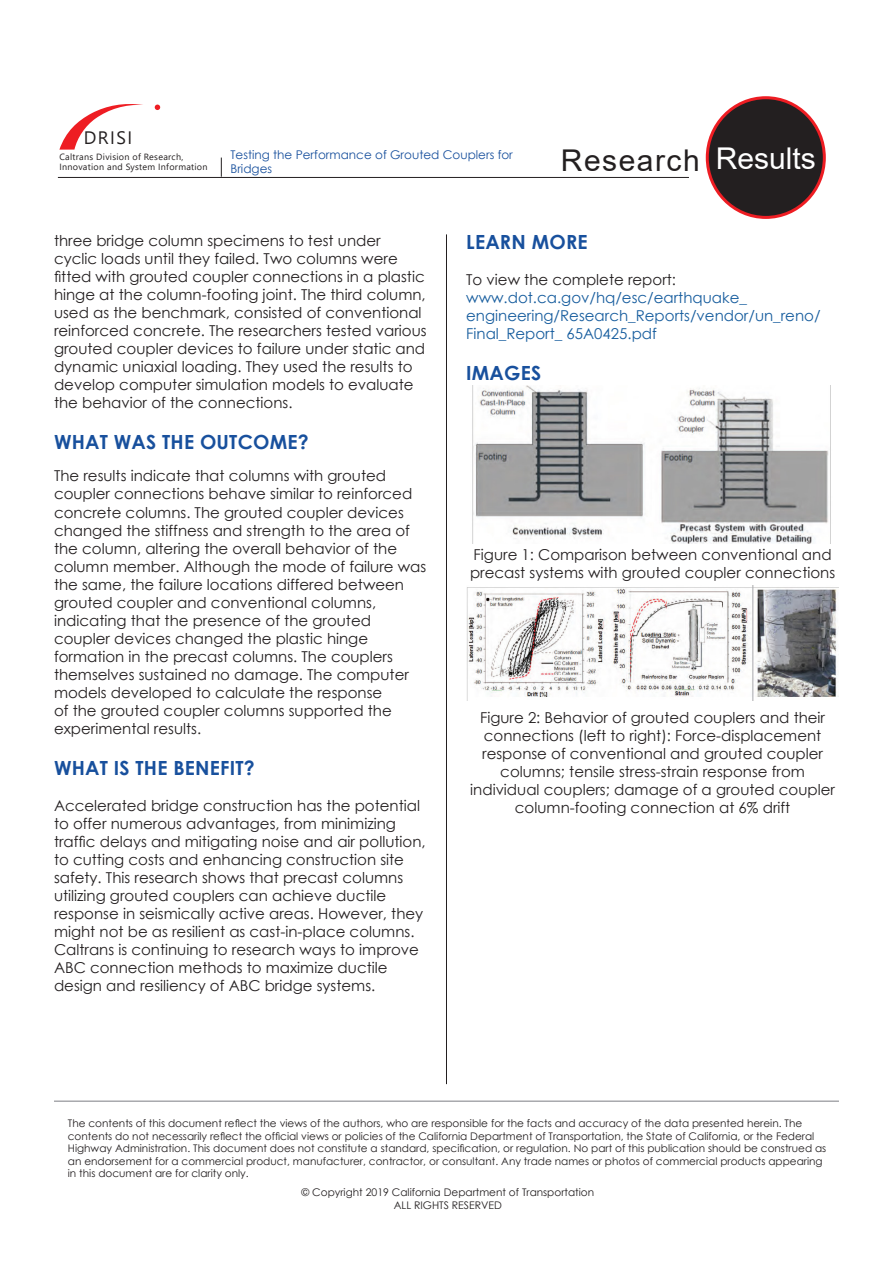
<style>
.page{position:relative;width:893px;height:1263px;background:#fff}
.page>*{position:absolute;margin:0;border:0;box-sizing:border-box;transform-origin:0 0}
.t1{font:30px "Arial";letter-spacing:.05em;color:#231f20}
.Heading_level_1_for{font:700 19.5px "Century Gothic";letter-spacing:.01em;color:#18509d}
.Body_Copy{font:700 19.5px "Century Gothic";letter-spacing:.01em;color:#18509d}
.t2{font:18px "Segoe UI";letter-spacing:.08em;color:#231f20}
.Body_Copy-2{font:15px/18px "Century Gothic";color:#231f20}
.t3{font:15px/18px "Century Gothic";color:#175d9e}
.t4{font:12px/14.4px "Century Gothic";color:#18509d}
.t5{font:10.5px/12.6px "Century Gothic";color:#231f20}
.t6{font:9px/10.8px "Segoe UI";letter-spacing:.03em;color:#231f20}
.s1{color:#fff}
.s2{color:#231f20}
</style>
<div class="page">
<hr style="left:58px;top:177px;width:631px;height:1px;background:#231f20">
<svg style="left:221px;top:158px;width:1px;height:19px"></svg>
<hr style="left:446px;top:234px;width:1px;height:850px;background:#231f20">
<div style="left:707px;top:98px;width:117px;height:119px;background:#231f20;border-radius:50%"></div>
<div style="left:706px;top:96px;width:120px;height:123px;border:3px solid #ee1d23;border-radius:50%"></div>
<svg style="left:59px;top:104px;width:84px;height:46px"></svg>
<svg style="left:155px;top:105px;width:5px;height:5px"></svg>
<hr style="left:54px;top:1100px;width:785px;height:2px;background:#a8a9ad">
<img style="left:472px;top:386px;width:359px;height:158px">
<img style="left:467px;top:586px;width:371px;height:115px">
<p class="t2" style="left:84px;top:120px;width:50px">DRISI</p>
<p class="t6" style="left:59px;top:150px;width:150px">Caltrans Division of Research,<br>Innovation and System Information</p>
<p class="t4" style="left:230px;top:147px;width:284px">Testing the Performance of Grouted Couplers for<br>Bridges</p>
<h1 class="t1" style="left:561px;top:140px;width:256px">Research <span class="s1">Results</span></h1>
<p class="Body_Copy-2" style="left:54px;top:231px;width:374px">three bridge column specimens to test under cyclic loads until they failed. Two columns were fitted with grouted coupler connections in a plastic hinge at the column-footing joint. The third column, used as the benchmark, consisted of conventional reinforced concrete. The researchers tested various grouted coupler devices to failure under static and dynamic uniaxial loading. They used the results to develop computer simulation models to evaluate the behavior of the connections.</p>
<p class="Heading_level_1_for" style="left:54px;top:427px;width:256px">WHAT WAS THE OUTCOME?</p>
<p class="Body_Copy-2" style="left:54px;top:467px;width:374px">The results indicate that columns with grouted coupler connections behave similar to reinforced concrete columns. The grouted coupler devices changed the stiffness and strength to the area of the column, altering the overall behavior of the column member. Although the mode of failure was the same, the failure locations differed between grouted coupler and conventional columns, indicating that the presence of the grouted coupler devices changed the plastic hinge formation in the precast columns. The couplers themselves sustained no damage. The computer models developed to calculate the response<br>of the grouted coupler columns supported the experimental results.</p>
<p class="Heading_level_1_for" style="left:54px;top:753px;width:202px">WHAT IS THE BENEFIT?</p>
<p class="Body_Copy-2" style="left:54px;top:796px;width:373px">Accelerated bridge construction has the potential to offer numerous advantages, from minimizing traffic delays and mitigating noise and air pollution, to cutting costs and enhancing construction site safety. This research shows that precast columns utilizing grouted couplers can achieve ductile response in seismically active areas. However, they might not be as resilient as cast-in-place columns.<br>Caltrans is continuing to research ways to improve ABC connection methods to maximize ductile design and resiliency of ABC bridge systems.</p>
<p class="Body_Copy" style="left:466px;top:227px;width:123px">LEARN MORE</p>
<p class="t3" style="left:466px;top:270px;width:356px"><span class="s2">To view the complete report: </span>www.dot.ca.gov/hq/esc/earthquake_ engineering/Research_Reports/vendor/un_reno/ Final_Report_ 65A0425.pdf</p>
<p class="Heading_level_1_for" style="left:466px;top:359px;width:77px">IMAGES</p>
<p class="Body_Copy-2" style="left:470px;top:546px;width:367px">Figure 1: Comparison between conventional and precast systems with grouted coupler connections</p>
<p class="Body_Copy-2" style="left:470px;top:708px;width:366px;text-align:center">Figure 2: Behavior of grouted couplers and their connections (left to right): Force-displacement response of conventional and grouted coupler columns; tensile stress-strain response from individual couplers; damage of a grouted coupler column-footing connection at 6% drift</p>
<p class="t5" style="left:68px;top:1117px;width:760px">The contents of this document reflect the views of the authors, who are responsible for the facts and accuracy of the data presented herein. The contents do not necessarily reflect the official views or policies of the California Department of Transportation, the State of California, or the Federal Highway Administration. This document does not constitute a standard, specification, or regulation. No part of this publication should be construed as an endorsement for a commercial product, manufacturer, contractor, or consultant. Any trade names or photos of commercial products appearing in this document are for clarity only.</p>
<p class="t5" style="left:302px;top:1186px;width:294px">© Copyright 2019 California Department of Transportation</p>
<p class="t5" style="left:394px;top:1198px;width:110px">ALL RIGHTS RESERVED</p>
</div>
